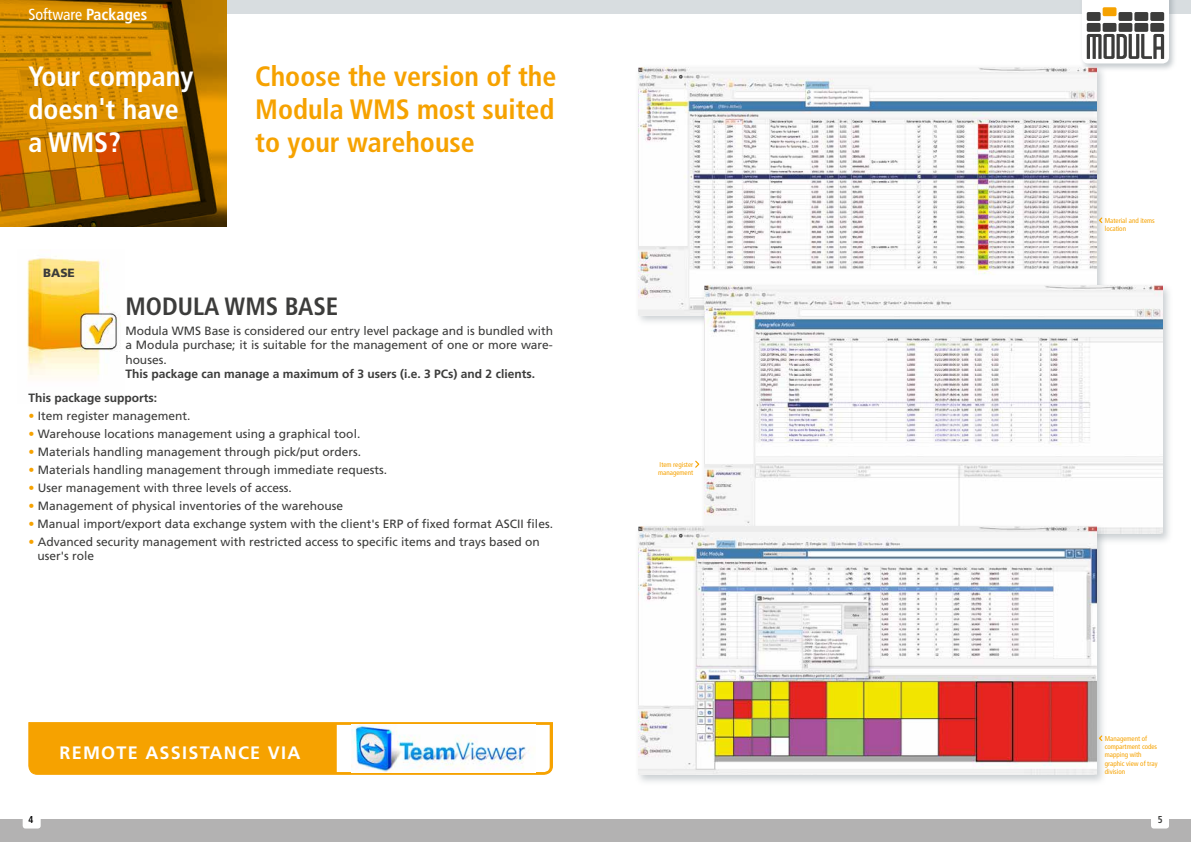
<style>
.page{position:relative;width:1191px;height:842px;background:#fff}
.page>*{position:absolute;margin:0;border:0;box-sizing:border-box;transform-origin:0 0}
.t1{font:700 condensed 28px/33px "Frutiger LT Std";color:#f6a200;text-align:justify}
.t2{font:700 condensed 28px/33px "Frutiger LT Std";color:#fff}
.t3{font:700 condensed 25px "Frutiger LT Std";color:#3c3c3b}
.t4{font:700 18px "Frutiger LT Std";letter-spacing:.07em;color:#fff}
.t5{font:condensed 16px "Frutiger LT Std";color:#fff}
.t6{font:12px/14.4px "Frutiger LT Std";color:#3c3c3b}
.t7{font:700 12px "Frutiger LT Std";color:#3c3c3b}
.t8{font:900 11.9px "Frutiger LT Std";color:#3c3c3b}
.t9{font:700 condensed 10px "Frutiger LT Std";color:#000;scale:.94 1}
.t10{font:700 condensed 10px "Frutiger LT Std";color:#3c3c3b;scale:.94 1}
.t11{font:condensed 7px/8.4px "Frutiger LT Std";color:#f6a200}
.s1{font-weight:700}
.s2{color:#f6a200}
</style>
<div class="page">
<div style="left:0;top:819px;width:1191px;height:23px;background:#b3b2b2"></div>
<div style="left:1151px;top:815px;width:18px;height:13px;background:#fff;border-radius:3px"></div>
<div style="left:23px;top:815px;width:18px;height:13px;background:#fff;border-radius:3px"></div>
<div style="left:227px;top:0;width:964px;height:14px;background:#d8dde0"></div>
<div style="left:1079px;top:0;width:98px;height:72px;background:#8a959c;opacity:.5"></div>
<svg style="left:1082px;top:0;width:87px;height:63px"></svg>
<img style="left:27px;top:257px;width:91px;height:121px">
<img style="left:0;top:0;width:227px;height:227px">
<svg style="left:28px;top:722px;width:525px;height:53px;background:#f6ab19"></svg>
<img style="left:351px;top:725px;width:184px;height:47px">
<div style="left:634px;top:64px;width:473px;height:262px;background:#8a959c;opacity:.45"></div>
<img style="left:638px;top:67px;width:458px;height:248px">
<div style="left:701px;top:282px;width:472px;height:263px;background:#8a959c;opacity:.45"></div>
<img style="left:704px;top:286px;width:458px;height:248px">
<div style="left:634px;top:523px;width:473px;height:263px;background:#8a959c;opacity:.45"></div>
<img style="left:638px;top:526px;width:458px;height:249px">
<svg style="left:1097px;top:216px;width:6px;height:8px"></svg>
<svg style="left:1097px;top:734px;width:6px;height:8px"></svg>
<svg style="left:695px;top:460px;width:5px;height:8px"></svg>
<h3 class="t5" style="left:28px;top:5px;width:121px">Software <span class="s1">Packages</span></h3>
<h1 class="t2" style="left:28px;top:60px;width:167px">Your company doesn't have a WMS?</h1>
<p class="t8" style="left:43px;top:265px;width:33px">BASE</p>
<h1 class="t1" style="left:255px;top:60px;width:303px">Choose the version of the Modula WMS most suited to your warehouse</h1>
<h2 class="t3" style="left:125px;top:292px;width:214px">MODULA WMS BASE</h2>
<p class="t6" style="left:125px;top:324px;width:429px;text-align:justify">Modula WMS Base is considered our entry level package and is bundled with a Modula purchase; it is suitable for the management of one or more ware&shy;houses.</p>
<p class="t7" style="left:125px;top:367px;width:411px">This package can manage a maximum of 3 users (i.e. 3 PCs) and 2 clients.</p>
<p class="t7" style="left:28px;top:391px;width:130px">This package supports:</p>
<p class="t6" style="left:28px;top:409px;width:164px"><span class="s2">•</span> Item register management.</p>
<p class="t6" style="left:28px;top:427px;width:333px"><span class="s2">•</span> Warehouse locations management using a graphical tool.</p>
<p class="t6" style="left:28px;top:445px;width:334px"><span class="s2">•</span> Materials handling management through pick/put orders.</p>
<p class="t6" style="left:28px;top:463px;width:360px"><span class="s2">•</span> Materials handling management through immediate requests.</p>
<p class="t6" style="left:28px;top:481px;width:265px"><span class="s2">•</span> User management with three levels of access.</p>
<p class="t6" style="left:28px;top:499px;width:316px"><span class="s2">•</span> Management of physical inventories of the warehouse</p>
<p class="t6" style="left:28px;top:517px;width:526px"><span class="s2">•</span> Manual import/export data exchange system with the client's ERP of fixed format ASCII files.</p>
<p class="t6" style="left:37px;top:535px;width:504px;text-indent:-9px"><span class="s2">•</span> Advanced security management with restricted access to specific items and trays based on user's role</p>
<h3 class="t4" style="left:59px;top:742px;width:242px">REMOTE ASSISTANCE VIA</h3>
<p class="t11" style="left:658px;top:460px;width:36px">Item register management</p>
<p class="t11" style="left:1104px;top:216px;width:52px">Material and items location</p>
<p class="t11" style="left:1104px;top:734px;width:54px">Management of compartment codes mapping with graphic view of tray division</p>
<p class="t9" style="left:28px;top:813px;width:7px">4</p>
<p class="t10" style="left:1157px;top:813px;width:7px">5</p>
</div>
